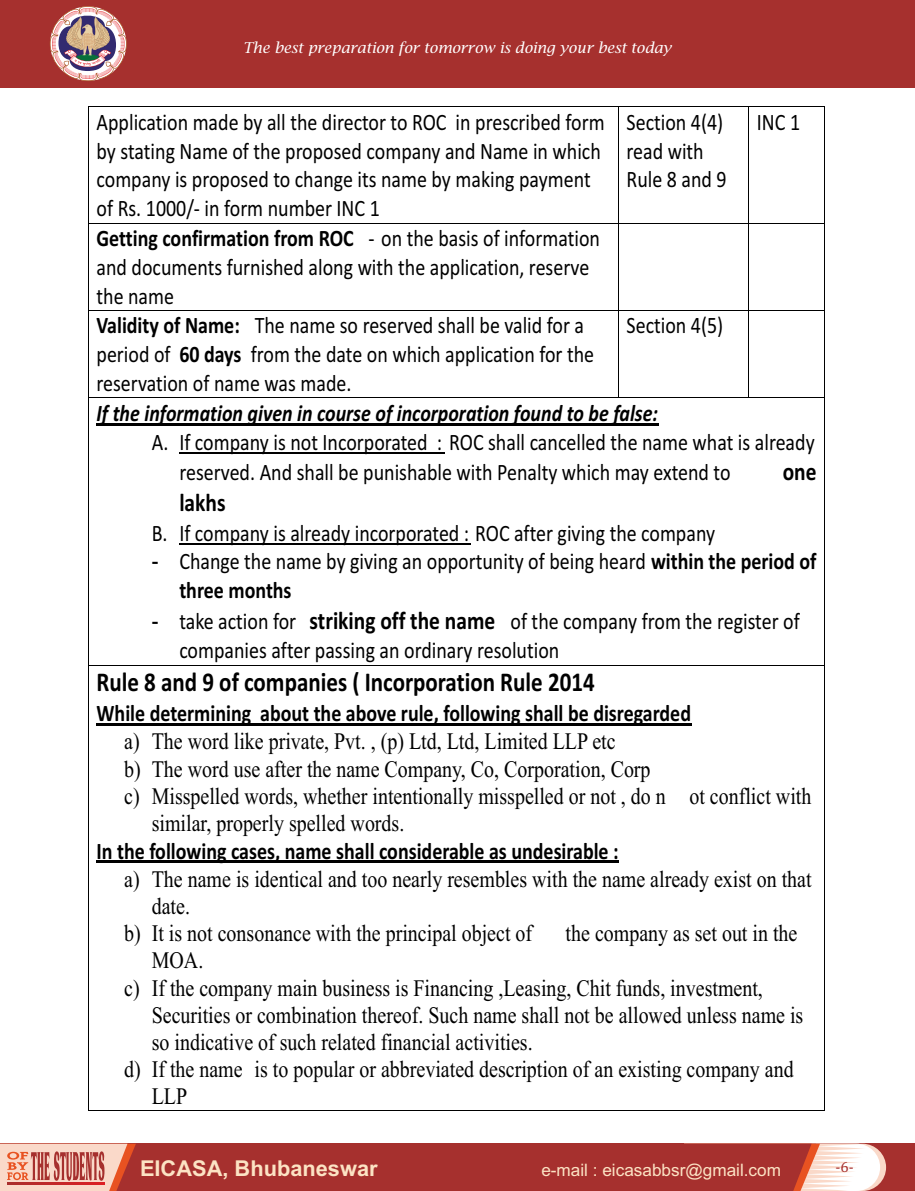
<style>
.page{position:relative;width:915px;height:1191px;background:#fff}
.page>*{position:absolute;margin:0;border:0;box-sizing:border-box;transform-origin:0 0}
.t1{font:700 27.3px "Calibri";color:#000;scale:.84 1}
.t2{font:700 25.35px "Calibri";color:#000;scale:.84 1}
.t3{font:23.7px/29px "Calibri";color:#000;scale:.84 1}
.t4{font:23.7px "Times New Roman";color:#000;scale:.84 1}
.t5{font:700 23.7px "Calibri";color:#000;scale:.84 1}
.t6{font:italic 700 23.7px "Calibri";color:#000;scale:.84 1}
.t7{font:700 21.75px "Arial";color:#fce3c4}
.t8{font:17.1px "Arial";color:#fce3c4}
.t9{font:italic 15px "Lucida Bright";color:#fff}
.t10{font:15px "Cambria";color:#a6302e}
.s1{font-weight:700}
.s2{font-family:"Arial"}
.s3{font-weight:700;font-size:25.35px}
</style>
<div class="page">
<div style="left:0;top:0;width:914px;height:87px;background:#a6302e"></div>
<svg style="left:50px;top:6px;width:77px;height:75px"></svg>
<div style="left:0;top:1143px;width:914px;height:48px;background:#a6302e"></div>
<svg style="left:684px;top:1143px;width:201px;height:48px"></svg>
<svg style="left:0;top:1143px;width:136px;height:48px"></svg>
<svg style="left:7px;top:1182px;width:98px;height:2px"></svg>
<hr style="left:89px;top:106px;width:528px;height:1px;background:#000">
<hr style="left:618px;top:106px;width:130px;height:1px;background:#000">
<hr style="left:748px;top:106px;width:76px;height:1px;background:#000">
<hr style="left:88px;top:107px;width:1px;height:116px;background:#000">
<hr style="left:617px;top:107px;width:1px;height:116px;background:#000">
<hr style="left:748px;top:107px;width:1px;height:116px;background:#000">
<hr style="left:824px;top:107px;width:1px;height:116px;background:#000">
<hr style="left:89px;top:223px;width:528px;height:1px;background:#000">
<hr style="left:618px;top:223px;width:130px;height:1px;background:#000">
<hr style="left:748px;top:223px;width:76px;height:1px;background:#000">
<hr style="left:88px;top:223px;width:1px;height:87px;background:#000">
<hr style="left:617px;top:223px;width:1px;height:87px;background:#000">
<hr style="left:748px;top:223px;width:1px;height:87px;background:#000">
<hr style="left:824px;top:223px;width:1px;height:87px;background:#000">
<hr style="left:89px;top:310px;width:528px;height:1px;background:#000">
<hr style="left:618px;top:310px;width:130px;height:1px;background:#000">
<hr style="left:748px;top:310px;width:76px;height:1px;background:#000">
<hr style="left:88px;top:311px;width:1px;height:86px;background:#000">
<hr style="left:617px;top:311px;width:1px;height:86px;background:#000">
<hr style="left:748px;top:311px;width:1px;height:86px;background:#000">
<hr style="left:824px;top:311px;width:1px;height:86px;background:#000">
<hr style="left:96px;top:423px;width:562px;height:2px;background:#000">
<hr style="left:179px;top:452px;width:265px;height:2px;background:#000">
<hr style="left:179px;top:543px;width:291px;height:2px;background:#000">
<hr style="left:89px;top:397px;width:528px;height:1px;background:#000">
<hr style="left:618px;top:397px;width:130px;height:1px;background:#000">
<hr style="left:748px;top:397px;width:76px;height:1px;background:#000">
<hr style="left:88px;top:398px;width:1px;height:266px;background:#000">
<hr style="left:824px;top:398px;width:1px;height:266px;background:#000">
<hr style="left:96px;top:723px;width:595px;height:2px;background:#000">
<hr style="left:96px;top:860px;width:523px;height:3px;background:#000">
<hr style="left:89px;top:664px;width:735px;height:1px;background:#000">
<hr style="left:88px;top:665px;width:1px;height:444px;background:#000">
<hr style="left:89px;top:1109px;width:735px;height:1px;background:#000">
<hr style="left:824px;top:665px;width:1px;height:444px;background:#000">
<p class="t9" style="left:242px;top:41px;width:430px">The best preparation for tomorrow is doing your best today</p>
<p class="t3" style="left:96px;top:109px;width:606px">Application made by all the director to ROC in prescribed form by stating Name of the proposed company and Name in which company is proposed to change its name by making payment of Rs. 1000/- in form number INC 1</p>
<p class="t3" style="left:626px;top:109px;width:121px">Section 4(4) read with<br>Rule 8 and 9</p>
<p class="t3" style="left:756px;top:109px;width:53px">INC 1</p>
<p class="t3" style="left:96px;top:226px;width:600px"><span class="s1">Getting confirmation from ROC</span> - on the basis of information and documents furnished along with the application, reserve the name<br><span class="s1">Validity of Name:</span> The name so reserved shall be valid for a period of <span class="s1">60 days</span> from the date on which application for the reservation of name was made.</p>
<p class="t3" style="left:626px;top:313px;width:117px">Section 4(5)</p>
<p class="t6" style="left:96px;top:403px;width:669px">If the information given in course of incorporation found to be false:</p>
<p class="t3" style="left:179px;top:428px;width:757px;line-height:30.5px;text-indent:-28px">A. If company is not Incorporated : ROC shall cancelled the name what is already reserved. And shall be punishable with Penalty which may extend to</p>
<p class="t2" style="left:782px;top:461px;width:42px">one</p>
<p class="t2" style="left:179px;top:492px;width:56px">lakhs</p>
<p class="t3" style="left:152px;top:520px;width:672px">B. If company is already incorporated : ROC after giving the company</p>
<p class="t3" style="left:179px;top:549px;width:759px;text-indent:-28px"><span class="s2">-</span> Change the name by giving an opportunity of being heard <span class="s1">within the period of three months</span></p>
<p class="t3" style="left:179px;top:608px;width:739px;line-height:29.4px;text-indent:-28px"><span class="s2">-</span> take action for <span class="s3">striking off the name</span> of the company from the register of companies after passing an ordinary resolution</p>
<p class="t1" style="left:96px;top:671px;width:594px">Rule 8 and 9 of companies ( Incorporation Rule 2014</p>
<p class="t5" style="left:96px;top:703px;width:709px">While determining about the above rule, following shall be disregarded</p>
<p class="t4" style="left:124px;top:733px;width:586px">a) The word like private, Pvt. , (p) Ltd, Ltd, Limited LLP etc</p>
<p class="t4" style="left:124px;top:760px;width:628px">b) The word use after the name Company, Co, Corporation, Corp</p>
<p class="t4" style="left:124px;top:787px;width:819px">c) Misspelled words, whether intentionally misspelled or not , do n ot conflict with</p>
<p class="t4" style="left:152px;top:814px;width:302px">similar, properly spelled words.</p>
<p class="t5" style="left:96px;top:841px;width:623px">In the following cases, name shall considerable as undesirable :</p>
<p class="t4" style="left:124px;top:870px;width:819px">a) The name is identical and too nearly resembles with the name already exist on that</p>
<p class="t4" style="left:152px;top:897px;width:47px">date.</p>
<p class="t4" style="left:124px;top:924px;width:487px">b) It is not consonance with the principal object of</p>
<p class="t4" style="left:565px;top:924px;width:277px">the company as set out in the</p>
<p class="t4" style="left:152px;top:952px;width:63px">MOA.</p>
<p class="t4" style="left:124px;top:979px;width:761px">c) If the company main business is Financing ,Leasing, Chit funds, investment,</p>
<p class="t4" style="left:152px;top:1006px;width:777px">Securities or combination thereof. Such name shall not be allowed unless name is</p>
<p class="t4" style="left:152px;top:1033px;width:455px">so indicative of such related financial activities.</p>
<p class="t4" style="left:124px;top:1060px;width:798px">d) If the name is to popular or abbreviated description of an existing company and</p>
<p class="t4" style="left:152px;top:1087px;width:44px">LLP</p>
<p class="t7" style="left:140px;top:1160px;width:239px">EICASA, Bhubaneswar</p>
<p class="t10" style="left:835px;top:1160px;width:20px">-6-</p>
<p class="t8" style="left:541px;top:1163px;width:241px">e-mail : eicasabbsr@gmail.com</p>
</div>
